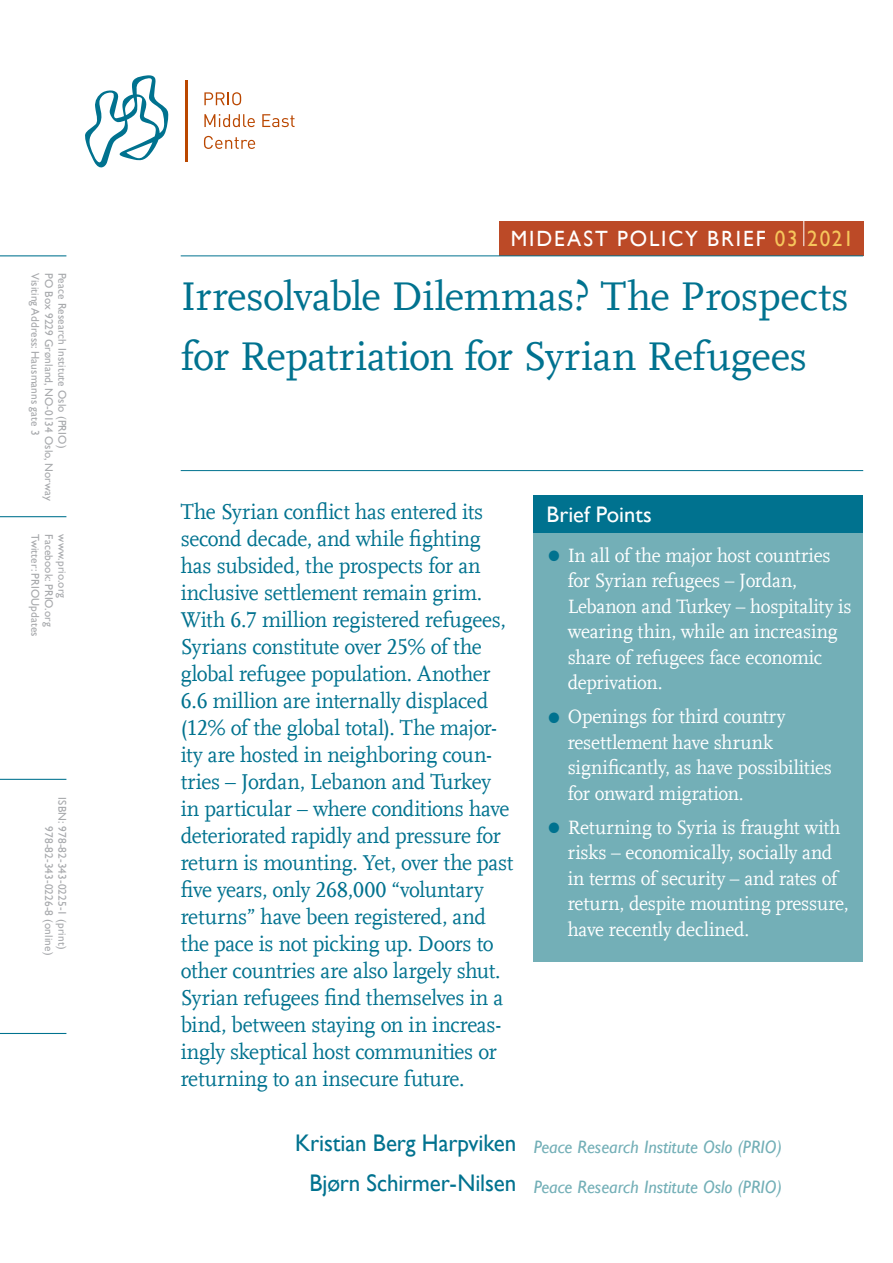
<style>
.page{position:relative;width:893px;height:1263px;background:#fff}
.page>*{position:absolute;margin:0;border:0;box-sizing:border-box;transform-origin:0 0}
.t1{font:42px/60px "Scala Offc Pro";letter-spacing:-.01em;color:#00728f}
.t2{font:22.5px/27px "Scala Offc Pro";letter-spacing:-.015em;color:#00728f;scale:.96 1}
.t3{font:22.5px "Gill Sans";color:#fff}
.t4{font:22.05px "Gill Sans";letter-spacing:.09em;color:#fff;scale:.96 1}
.t5{font:20.25px/25.5px "Scala Offc Pro";letter-spacing:-.01em;color:#fff;scale:.96 1}
.t6{font:italic 18px "Gill Sans";color:#73afb7}
.t7{font:11.25px/13.5px "Gill Sans";letter-spacing:.01em;color:#a7a9ac}
.s1{color:#f6c65c}
.s2{font-size:45px;color:#00728f}
.s3{font-style:normal;font-size:24px;color:#00728f}
</style>
<div class="page">
<hr style="left:0;top:255px;width:66px;height:1px;background:#00728f">
<hr style="left:181px;top:470px;width:682px;height:1px;background:#00728f">
<hr style="left:0;top:516px;width:66px;height:1px;background:#00728f">
<hr style="left:0;top:779px;width:66px;height:1px;background:#00728f">
<hr style="left:0;top:1033px;width:66px;height:1px;background:#00728f">
<div style="left:499px;top:222px;width:364px;height:34px;background:#bc4a27"></div>
<hr style="left:181px;top:255px;width:682px;height:1px;background:#00728f">
<hr style="left:803px;top:208px;width:1px;height:38px;background:#fff">
<svg style="left:85px;top:75px;width:84px;height:93px"></svg>
<hr style="left:185px;top:80px;width:3px;height:81px;background:#ba4700">
<svg style="left:204px;top:92px;width:37px;height:13px"></svg>
<svg style="left:204px;top:114px;width:51px;height:13px"></svg>
<svg style="left:262px;top:114px;width:33px;height:13px"></svg>
<svg style="left:204px;top:136px;width:51px;height:13px"></svg>
<div style="left:534px;top:495px;width:329px;height:38px;background:#00728f"></div>
<div style="left:534px;top:534px;width:329px;height:428px;background:#73afb7"></div>
<p class="t7" style="left:42px;top:273px;width:164px;rotate:90deg">Visiting Address: Hausmanns gate 3</p>
<p class="t7" style="left:55px;top:273px;width:229px;rotate:90deg">PO Box 9229 Grønland, NO-0134 Oslo, Norway</p>
<p class="t7" style="left:69px;top:273px;width:177px;rotate:90deg">Peace Research Institute Oslo (PRIO)</p>
<p class="t7" style="left:42px;top:534px;width:104px;rotate:90deg">Twitter: PRIOUpdates</p>
<p class="t7" style="left:55px;top:534px;width:94px;rotate:90deg">Facebook: PRIO.org</p>
<p class="t7" style="left:69px;top:534px;width:65px;rotate:90deg">www.prio.org</p>
<p class="t7" style="left:69px;top:826px;width:130px;text-indent:-29px;rotate:90deg">ISBN: 978-82-343-0225-1 (print)<br>978-82-343-0226-8 (online)</p>
<p class="t4" style="left:511px;top:226px;width:359px">MIDEAST POLICY BRIEF <span class="s1">03 2021</span></p>
<h1 class="t1" style="left:181px;top:266px;width:669px">Irresolvable Dilemmas? The Prospects for Repatriation for Syrian Refugees</h1>
<p class="t2" style="left:181px;top:498px;width:317px">The Syrian conflict has entered its</p>
<p class="t3" style="left:546px;top:501px;width:107px">Brief Points</p>
<p class="t2" style="left:181px;top:525px;width:348px">second decade, and while fighting has subsided, the prospects for an inclusive settlement remain grim.<br>With 6.7 million registered refugees, Syrians constitute over 25% of the global refugee population. Another 6.6 million are internally displaced (12% of the global total). The major&shy;ity are hosted in neighboring coun&shy;tries – Jordan, Lebanon and Turkey in particular – where conditions have deteriorated rapidly and pressure for return is mounting. Yet, over the past five years, only 268,000 “voluntary returns” have been registered, and the pace is not picking up. Doors to other countries are also largely shut.<br>Syrian refugees find themselves in a bind, between staying on in increas&shy;ingly skeptical host communities or returning to an insecure future.</p>
<p class="t5" style="left:568px;top:542px;width:297px;text-indent:-21px"><span class="s2">•</span> In all of the major host countries for Syrian refugees – Jordan,<br>Lebanon and Turkey – hospitality is wearing thin, while an increasing share of refugees face economic deprivation.</p>
<p class="t5" style="left:568px;top:704px;width:277px;text-indent:-21px"><span class="s2">•</span> Openings for third country resettlement have shrunk significantly, as have possibilities for onward migration.</p>
<p class="t5" style="left:568px;top:814px;width:294px;text-indent:-21px"><span class="s2">•</span> Returning to Syria is fraught with risks – economically, socially and in terms of security – and rates of return, despite mounting pressure, have recently declined.</p>
<p class="t6" style="left:295px;top:1137px;width:488px"><span class="s3">Kristian Berg Harpviken</span> Peace Research Institute Oslo (PRIO)</p>
<p class="t6" style="left:309px;top:1177px;width:474px"><span class="s3">Bjørn Schirmer-Nilsen</span> Peace Research Institute Oslo (PRIO)</p>
</div>
